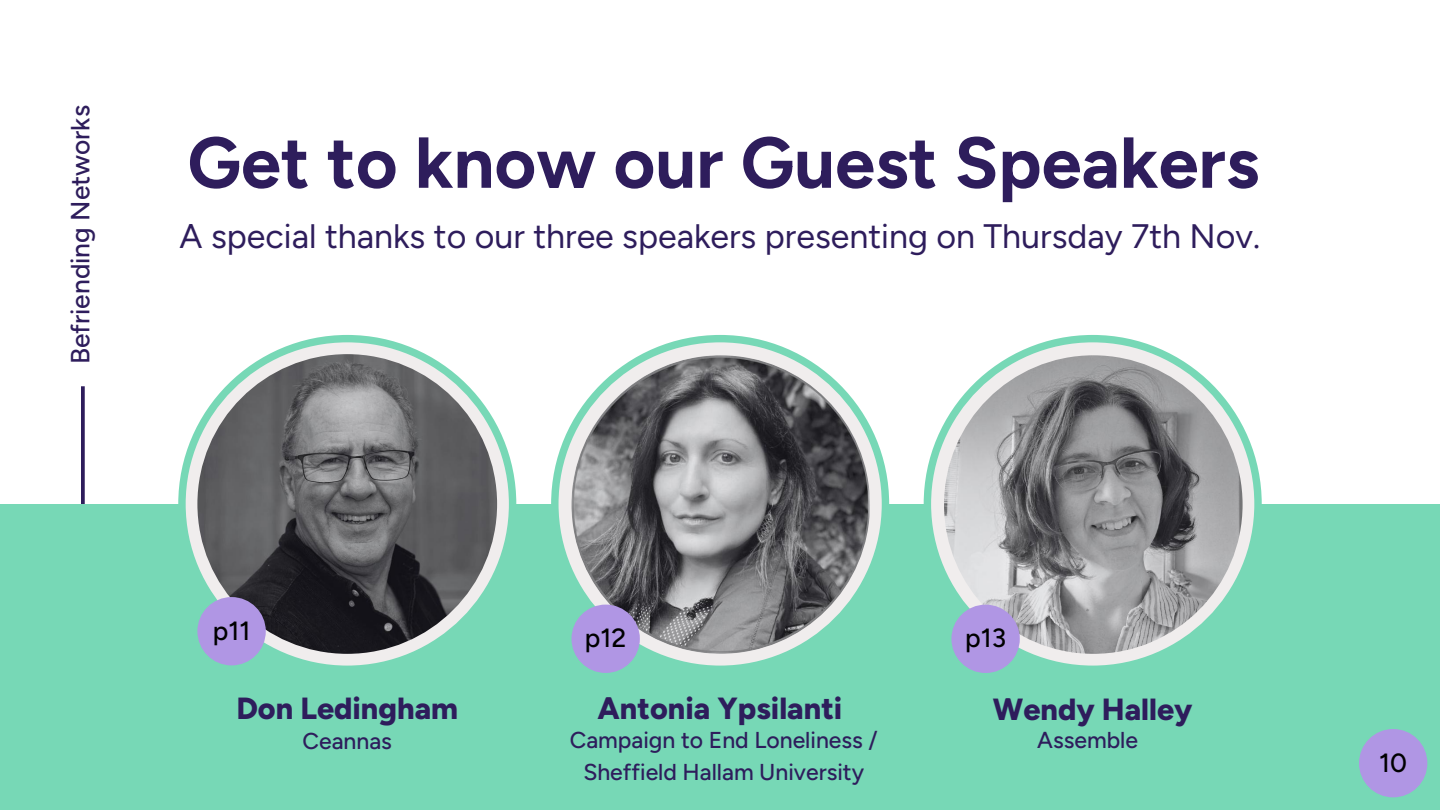
<style>
.page{position:relative;width:1440px;height:810px;background:#fff}
.page>*{position:absolute;margin:0;border:0;box-sizing:border-box;transform-origin:0 0}
.t1{font:700 72px "Figtree";color:#2e1d5c}
.t2{font:34px "Figtree";color:#2e1d5c}
.t3{font:800 30.6px "Figtree";color:#2e1d5c}
.t4{font:500 26.3px "Figtree";color:#2e1d5c}
.t5{font:500 26.3px "Figtree";color:#000}
.t6{font:500 23px/31.5px "Figtree";color:#2e1d5c;text-align:center}
</style>
<div class="page">
<svg style="left:81px;top:386px;width:4px;height:118px"></svg>
<div style="left:0;top:504px;width:1440px;height:306px;background:#77d8b6"></div>
<div style="left:178px;top:335px;width:338px;height:338px;background:#77d8b6;border-radius:50%"></div>
<div style="left:186px;top:342px;width:323px;height:324px;background:#f0eded;border-radius:50%"></div>
<img style="left:197px;top:354px;width:300px;height:300px;border-radius:50%">
<div style="left:551px;top:335px;width:338px;height:338px;background:#77d8b6;border-radius:50%"></div>
<div style="left:559px;top:342px;width:323px;height:324px;background:#f0eded;border-radius:50%"></div>
<img style="left:571px;top:355px;width:299px;height:299px;border-radius:50%">
<div style="left:924px;top:335px;width:338px;height:338px;background:#77d8b6;border-radius:50%"></div>
<div style="left:931px;top:342px;width:323px;height:324px;background:#f0eded;border-radius:50%"></div>
<img style="left:944px;top:355px;width:299px;height:299px;border-radius:50%">
<div style="left:197px;top:597px;width:69px;height:68px;background:#b096e4;border-radius:50%"></div>
<div style="left:571px;top:605px;width:69px;height:68px;background:#b096e4;border-radius:50%"></div>
<div style="left:951px;top:605px;width:69px;height:68px;background:#b096e4;border-radius:50%"></div>
<div style="left:1359px;top:729px;width:68px;height:68px;background:#b096e4;border-radius:50%"></div>
<p class="t4" style="left:65px;top:364px;width:261px;rotate:-90deg">Befriending Networks</p>
<h1 class="t1" style="left:187px;top:119px;width:1073px">Get to know our Guest Speakers</h1>
<h2 class="t2" style="left:180px;top:216px;width:1082px">A special thanks to our three speakers presenting on Thursday 7th Nov.</h2>
<p class="t5" style="left:213px;top:615px;width:39px">p11</p>
<h3 class="t3" style="left:236px;top:690px;width:223px">Don Ledingham</h3>
<p class="t6" style="left:303px;top:725px;width:91px">Ceannas</p>
<p class="t5" style="left:585px;top:622px;width:43px">p12</p>
<p class="t5" style="left:965px;top:622px;width:42px">p13</p>
<h3 class="t3" style="left:598px;top:690px;width:246px">Antonia Ypsilanti</h3>
<p class="t6" style="left:570px;top:724px;width:309px">Campaign to End Loneliness /<br>Sheffield Hallam University</p>
<h3 class="t3" style="left:993px;top:691px;width:201px">Wendy Halley</h3>
<p class="t6" style="left:1037px;top:724px;width:102px">Assemble</p>
<p class="t5" style="left:1379px;top:747px;width:29px">10</p>
</div>
